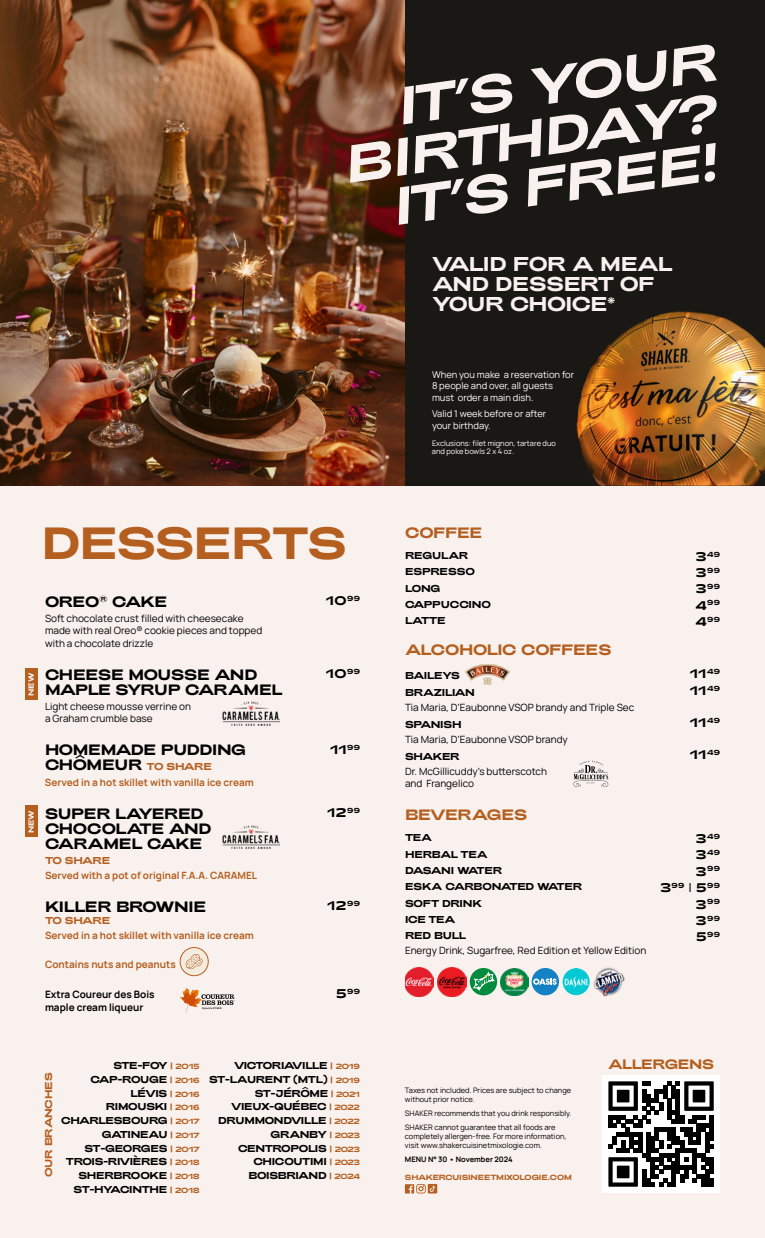
<style>
.page{position:relative;width:765px;height:1238px;background:#f9f1ed}
.page>*{position:absolute;margin:0;border:0;box-sizing:border-box;transform-origin:0 0}
.t1{font:italic 700 52.75px/49.4px "Adieu";color:#f9f1ed;text-align:right}
.t2{font:700 45px "Adieu";letter-spacing:-.025em;color:#b45f20}
.t3{font:700 20px/20px "Adieu";letter-spacing:-.03em;color:#f9f1ed}
.t4{font:700 15px/15px "Adieu";letter-spacing:-.03em;color:#000}
.t5{font:700 15px "Adieu";letter-spacing:-.03em;color:#b45f20}
.t6{font:700 15px "Adieu";letter-spacing:-.05em;color:#000}
.t7{font:700 13.62px "Adieu";letter-spacing:-.04em;color:#b45f20}
.t8{font:700 12.5px "Adieu";letter-spacing:.035em;color:#000}
.t9{font:700 10.12px/12.6px "Manrope";color:#000}
.t10{font:700 10.12px "Manrope";color:#b45f20}
.t11{font:700 10px/13.8px "Adieu";letter-spacing:-.04em;color:#000;text-align:right}
.t12{font:10px/12.5px "Manrope";color:#000}
.t13{font:700 10px "Manrope";color:#b45f20}
.t14{font:700 10px "Adieu";letter-spacing:-.03em;color:#b45f20}
.t15{font:700 10px "Adieu";letter-spacing:-.015em;color:#000}
.t16{font:700 10px "Adieu";letter-spacing:-.07em;color:#000}
.t17{font:700 10px "Adieu";letter-spacing:-.01em;color:#000}
.t18{font:700 10px "Adieu";letter-spacing:-.06em;color:#000}
.t19{font:9.38px/11.2px "Manrope";color:#fff}
.t20{font:7.5px/8.8px "Manrope";color:#000}
.t21{font:7.5px/8.8px "Manrope";color:#fff}
.t22{font:700 7.5px "Adieu";letter-spacing:-.03em;color:#b45f20}
.t23{font:700 7.5px "Manrope";color:#000}
.t24{font:700 7.5px "Adieu";letter-spacing:-.03em;color:#f9f1ed}
.t25{font:700 7.38px "Adieu";color:#000}
.t26{font:700 7.25px "Adieu";letter-spacing:.055em;color:#000}
.s1{font-size:10px;color:#b45f20}
.s2{font-size:12.62px}
.s3{font-size:7.5px;color:#b45f20}
.s4{font-size:12.5px}
.s5{font-family:"Helvetica";font-weight:400;font-size:12.5px}
</style>
<div class="page">
<div style="left:405px;top:0;width:360px;height:486px;background:#1a1814"></div>
<img style="left:0;top:0;width:405px;height:486px">
<img style="left:576px;top:311px;width:189px;height:175px">
<div style="left:180px;top:947px;width:28px;height:28px;background:#f5ece0;border-radius:50%"></div>
<div style="left:180px;top:947px;width:29px;height:29px;border:1px solid #b45f20;border-radius:50%"></div>
<svg style="left:186px;top:954px;width:17px;height:15px"></svg>
<svg style="left:180px;top:988px;width:55px;height:24px"></svg>
<svg style="left:573px;top:760px;width:36px;height:27px"></svg>
<img style="left:466px;top:664px;width:43px;height:21px">
<svg style="left:405px;top:1184px;width:32px;height:9px"></svg>
<img style="left:222px;top:825px;width:58px;height:23px">
<img style="left:222px;top:702px;width:58px;height:23px">
<div style="left:25px;top:668px;width:13px;height:31px;background:#b45f20"></div>
<div style="left:25px;top:805px;width:13px;height:32px;background:#b45f20"></div>
<div style="left:602px;top:1075px;width:118px;height:117px;background:#fff"></div>
<svg style="left:608px;top:1081px;width:106px;height:105px"></svg>
<img style="left:437px;top:967px;width:29px;height:29px">
<img style="left:405px;top:967px;width:29px;height:29px">
<div style="left:470px;top:968px;width:27px;height:27px;background:#008b3e;border-radius:50%"></div>
<svg style="left:472px;top:971px;width:23px;height:19px"></svg>
<img style="left:501px;top:968px;width:27px;height:27px">
<img style="left:563px;top:968px;width:27px;height:27px;border-radius:14px">
<img style="left:593px;top:967px;width:32px;height:29px">
<div style="left:532px;top:968px;width:27px;height:27px;background:#1381c4;border-radius:50%"></div>
<svg style="left:533px;top:978px;width:25px;height:6px"></svg>
<h1 class="t1" style="left:335px;top:91px;width:384px;rotate:-8deg">IT’S YOUR<br>BIRTHDAY?<br>IT’S FREE!</h1>
<h3 class="t3" style="left:432px;top:254px;width:242px">VALID FOR A MEAL<br>AND DESSERT OF<br>YOUR CHOICE<sup>*</sup></h3>
<p class="t19" style="left:432px;top:368px;width:144px">When you make a reservation for<br>8 people and over, all guests must order a main dish.</p>
<p class="t19" style="left:432px;top:408px;width:116px">Valid 1 week before or after your birthday.</p>
<p class="t21" style="left:432px;top:438px;width:125px">Exclusions: filet mignon, tartare duo and poke bowls 2 x 4 oz.</p>
<h2 class="t2" style="left:41px;top:517px;width:307px">DESSERTS</h2>
<p class="t24" style="left:27px;top:695px;width:24px;rotate:-90deg">NEW</p>
<p class="t24" style="left:27px;top:833px;width:24px;rotate:-90deg">NEW</p>
<h3 class="t4" style="left:45px;top:594px;width:124px">OREO<sup>®</sup> CAKE</h3>
<p class="t12" style="left:45px;top:611px;width:219px">Soft chocolate crust filled with cheesecake made with real Oreo® cookie pieces and topped with a chocolate drizzle</p>
<h3 class="t4" style="left:45px;top:667px;width:239px">CHEESE MOUSSE AND<br>MAPLE SYRUP CARAMEL</h3>
<p class="t12" style="left:45px;top:699px;width:148px">Light cheese mousse verrine on a Graham crumble base</p>
<h3 class="t4" style="left:45px;top:743px;width:202px">HOMEMADE PUDDING<br>CHÔMEUR <span class="s1">TO SHARE</span></h3>
<p class="t13" style="left:45px;top:775px;width:210px">Served in a hot skillet with vanilla ice cream</p>
<h3 class="t4" style="left:45px;top:806px;width:168px">SUPER LAYERED<br>CHOCOLATE AND<br>CARAMEL CAKE</h3>
<p class="t14" style="left:45px;top:854px;width:67px">TO SHARE</p>
<p class="t13" style="left:45px;top:868px;width:214px">Served with a pot of original F.A.A. CARAMEL</p>
<h3 class="t6" style="left:45px;top:897px;width:163px">KILLER BROWNIE</h3>
<p class="t14" style="left:45px;top:914px;width:67px">TO SHARE</p>
<p class="t13" style="left:45px;top:928px;width:210px">Served in a hot skillet with vanilla ice cream</p>
<p class="t10" style="left:45px;top:957px;width:132px">Contains nuts and peanuts</p>
<p class="t9" style="left:45px;top:987px;width:111px">Extra Coureur des Bois maple cream liqueur</p>
<p class="t8" style="left:326px;top:593px;width:35px">10<sup>99</sup></p>
<p class="t8" style="left:326px;top:666px;width:35px">10<sup>99</sup></p>
<p class="t8" style="left:330px;top:742px;width:31px">11<sup>99</sup></p>
<p class="t8" style="left:328px;top:805px;width:34px">12<sup>99</sup></p>
<p class="t8" style="left:328px;top:898px;width:34px">12<sup>99</sup></p>
<p class="t25" style="left:337px;top:987px;width:25px"><span class="s2">5</span>99</p>
<p class="t14" style="left:43px;top:1177px;width:106px;rotate:-90deg">OUR BRANCHES</p>
<p class="t11" style="left:61px;top:1058px;width:140px">STE-FOY <span class="s3">| 2015<br></span>CAP-ROUGE <span class="s3">| 2016<br></span>LÉVIS <span class="s3">| 2016<br></span>RIMOUSKI <span class="s3">| 2016<br></span>CHARLESBOURG <span class="s3">| 2017<br></span>GATINEAU <span class="s3">| 2017<br></span>ST-GEORGES <span class="s3">| 2017<br></span>TROIS-RIVIÈRES <span class="s3">| 2018<br></span>SHERBROOKE <span class="s3">| 2018<br></span>ST-HYACINTHE <span class="s3">| 2018</span></p>
<p class="t11" style="left:209px;top:1058px;width:152px">VICTORIAVILLE <span class="s3">| 2019<br></span>ST-LAURENT (MTL) <span class="s3">| 2019<br></span>ST-JÉRÔME <span class="s3">| 2021<br></span>VIEUX-QUÉBEC <span class="s3">| 2022<br></span>DRUMMONDVILLE <span class="s3">| 2022<br></span>GRANBY <span class="s3">| 2023<br></span>CENTROPOLIS <span class="s3">| 2023<br></span>CHICOUTIMI <span class="s3">| 2023<br></span>BOISBRIAND <span class="s3">| 2024</span></p>
<h3 class="t5" style="left:405px;top:524px;width:79px">COFFEE</h3>
<p class="t11" style="left:405px;top:548px;width:65px">REGULAR</p>
<p class="t26" style="left:696px;top:550px;width:25px"><span class="s4">3</span>49</p>
<p class="t17" style="left:405px;top:566px;width:72px">ESPRESSO</p>
<p class="t26" style="left:696px;top:566px;width:25px"><span class="s4">3</span>99</p>
<p class="t11" style="left:405px;top:581px;width:37px">LONG</p>
<p class="t26" style="left:696px;top:582px;width:25px"><span class="s4">3</span>99</p>
<p class="t11" style="left:405px;top:597px;width:87px">CAPPUCCINO</p>
<p class="t26" style="left:696px;top:598px;width:26px"><span class="s4">4</span>99</p>
<p class="t11" style="left:405px;top:613px;width:42px">LATTE</p>
<p class="t26" style="left:696px;top:615px;width:26px"><span class="s4">4</span>99</p>
<h3 class="t5" style="left:405px;top:641px;width:208px">ALCOHOLIC COFFEES</h3>
<p class="t18" style="left:405px;top:669px;width:56px">BAILEYS</p>
<p class="t8" style="left:690px;top:666px;width:31px">11<sup>49</sup></p>
<p class="t11" style="left:405px;top:685px;width:71px">BRAZILIAN</p>
<p class="t12" style="left:405px;top:700px;width:231px">Tia Maria, D’Eaubonne VSOP brandy and Triple Sec</p>
<p class="t8" style="left:690px;top:683px;width:31px">11<sup>49</sup></p>
<p class="t15" style="left:405px;top:718px;width:58px">SPANISH</p>
<p class="t12" style="left:405px;top:732px;width:164px">Tia Maria, D’Eaubonne VSOP brandy</p>
<p class="t11" style="left:405px;top:749px;width:56px">SHAKER</p>
<p class="t12" style="left:405px;top:764px;width:143px">Dr. McGillicuddy’s butterscotch and Frangelico</p>
<p class="t8" style="left:690px;top:715px;width:31px">11<sup>49</sup></p>
<p class="t8" style="left:690px;top:747px;width:31px">11<sup>49</sup></p>
<h3 class="t5" style="left:405px;top:806px;width:124px">BEVERAGES</h3>
<p class="t11" style="left:405px;top:831px;width:29px">TEA</p>
<p class="t26" style="left:696px;top:832px;width:25px"><span class="s4">3</span>49</p>
<p class="t11" style="left:405px;top:847px;width:84px">HERBAL TEA</p>
<p class="t26" style="left:696px;top:848px;width:25px"><span class="s4">3</span>49</p>
<p class="t16" style="left:405px;top:864px;width:99px">DASANI WATER</p>
<p class="t26" style="left:696px;top:864px;width:25px"><span class="s4">3</span>99</p>
<p class="t11" style="left:405px;top:879px;width:179px">ESKA CARBONATED WATER</p>
<p class="t26" style="left:661px;top:881px;width:61px"><span class="s4">3</span>99 <span class="s5">|</span> <span class="s4">5</span>99</p>
<p class="t15" style="left:405px;top:897px;width:79px">SOFT DRINK</p>
<p class="t26" style="left:696px;top:897px;width:25px"><span class="s4">3</span>99</p>
<p class="t11" style="left:405px;top:912px;width:52px">ICE TEA</p>
<p class="t26" style="left:696px;top:914px;width:25px"><span class="s4">3</span>99</p>
<p class="t11" style="left:405px;top:929px;width:63px">RED BULL</p>
<p class="t12" style="left:405px;top:944px;width:243px">Energy Drink, Sugarfree, Red Edition et Yellow Edition</p>
<p class="t26" style="left:697px;top:930px;width:25px"><span class="s4">5</span>99</p>
<p class="t20" style="left:405px;top:1085px;width:168px">Taxes not included. Prices are subject to change without prior notice.</p>
<p class="t20" style="left:405px;top:1105px;width:168px;line-height:14.4px">SHAKER recommends that you drink responsibly.<br>SHAKER cannot guarantee that all foods are</p>
<p class="t20" style="left:405px;top:1131px;width:163px">completely allergen-free. For more information, visit www.shakercuisinetmixologie.com.</p>
<p class="t23" style="left:405px;top:1154px;width:109px">MENU N° 30 • November 2024</p>
<p class="t22" style="left:405px;top:1173px;width:168px">SHAKERCUISINEETMIXOLOGIE.COM</p>
<h3 class="t7" style="left:608px;top:1056px;width:108px">ALLERGENS</h3>
</div>
